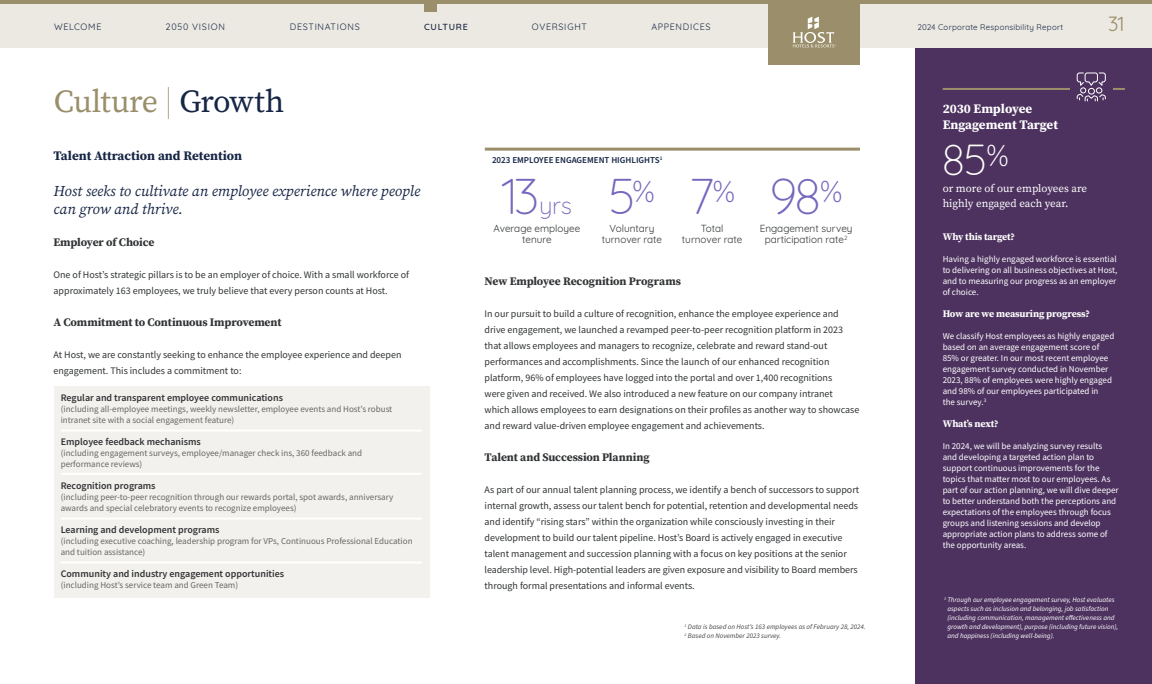
<style>
.page{position:relative;width:1152px;height:684px;background:#fff}
.page>*{position:absolute;margin:0;border:0;box-sizing:border-box;transform-origin:0 0}
.t1{font:300 50px "Quicksand";color:#7567bd}
.t2{font:300 43.2px "Quicksand";color:#fff}
.t3{font:32px "Source Serif Pro";letter-spacing:-.02em;color:#9a8f6a}
.t4{font:300 24px "Quicksand";color:#7567bd}
.t5{font:20px "Quicksand";color:#9a8f6a}
.t6{font:italic 15px/18px "Source Serif Pro";color:#172645}
.t7{font:700 13px/16px "Source Serif Pro";color:#fff}
.t8{font:700 13px "Source Serif Pro";color:#172645}
.t9{font:700 11.5px "Source Serif Pro";letter-spacing:-.015em;color:#313335}
.t10{font:11px/15px "Source Serif Pro";letter-spacing:-.005em;color:#fff}
.t11{font:10px/16px "Source Sans Pro";color:#313335}
.t12{font:600 10px "Source Sans Pro";color:#313335}
.t13{font:10px/11px "Quicksand";color:#313335;text-align:center}
.t14{font:700 10px "Source Serif Pro";letter-spacing:-.015em;color:#fff}
.t15{font:9px/11px "Source Sans Pro";color:#fff}
.t16{font:9px/11px "Source Sans Pro";color:#676767}
.t17{font:9px "Quicksand";letter-spacing:.075em;color:#172645}
.t18{font:600 9px "Source Sans Pro";color:#172645}
.t19{font:500 9px "Quicksand";letter-spacing:.08em;color:#172645}
.t20{font:8px "Quicksand";letter-spacing:.03em;color:#172645}
.t21{font:italic 7px/9px "Source Sans Pro";color:#fff}
.t22{font:italic 7px/9px "Source Sans Pro";color:#464749}
.s1{font-weight:200}
.s2{color:#172645}
.s3{font-size:50px}
</style>
<div class="page">
<div style="left:54px;top:386px;width:375px;height:212px;background:#f3f1ed"></div>
<div style="left:915px;top:47px;width:237px;height:637px;background:#4d325f"></div>
<hr style="left:943px;top:88px;width:182px;height:2px;background:#9a8f6a">
<div style="left:1070px;top:85px;width:42px;height:10px;background:#4d325f"></div>
<hr style="left:61px;top:430px;width:361px;height:2px;background:#fff">
<hr style="left:61px;top:473px;width:361px;height:2px;background:#fff">
<hr style="left:61px;top:518px;width:361px;height:2px;background:#fff">
<hr style="left:61px;top:562px;width:361px;height:2px;background:#fff">
<hr style="left:485px;top:148px;width:375px;height:3px;background:#9a8f6a">
<svg style="left:1076px;top:72px;width:30px;height:30px"></svg>
<hr style="left:0;top:0;width:1152px;height:4px;background:#9a8f6a">
<div style="left:0;top:4px;width:1152px;height:43px;background:#ebe9e1"></div>
<div style="left:768px;top:0;width:92px;height:64px;background:#9a8f6a"></div>
<svg style="left:793px;top:17px;width:43px;height:30px"></svg>
<div style="left:424px;top:1px;width:13px;height:11px;background:#9a8f6a"></div>
<p class="t17" style="left:54px;top:20px;width:49px">WELCOME</p>
<p class="t17" style="left:166px;top:20px;width:61px">2050 VISION</p>
<p class="t17" style="left:290px;top:20px;width:72px">DESTINATIONS</p>
<p class="t19" style="left:424px;top:20px;width:45px">CULTURE</p>
<p class="t17" style="left:532px;top:20px;width:56px">OVERSIGHT</p>
<p class="t17" style="left:651px;top:20px;width:61px">APPENDICES</p>
<p class="t20" style="left:917px;top:21px;width:147px">2024 Corporate Responsibility Report</p>
<h3 class="t5" style="left:1108px;top:8px;width:18px">31</h3>
<h3 class="t3" style="left:54px;top:80px;width:232px">Culture <span class="s1">|</span> <span class="s2">Growth</span></h3>
<h3 class="t7" style="left:943px;top:100px;width:117px">2030 Employee<br>Engagement Target</h3>
<h3 class="t8" style="left:54px;top:146px;width:190px">Talent Attraction and Retention</h3>
<h2 class="t2" style="left:941px;top:126px;width:69px">85<sup>%</sup></h2>
<h3 class="t6" style="left:54px;top:181px;width:368px">Host seeks to cultivate an employee experience where people can grow and thrive.</h3>
<p class="t9" style="left:54px;top:234px;width:102px">Employer of Choice</p>
<p class="t11" style="left:54px;top:266px;width:357px">One of Host’s strategic pillars is to be an employer of choice. With a small workforce of approximately 163 employees, we truly believe that every person counts at Host.</p>
<p class="t9" style="left:54px;top:314px;width:229px">A Commitment to Continuous Improvement</p>
<p class="t11" style="left:54px;top:346px;width:350px">At Host, we are constantly seeking to enhance the employee experience and deepen engagement. This includes a commitment to:</p>
<p class="t12" style="left:61px;top:391px;width:224px">Regular and transparent employee communications</p>
<p class="t16" style="left:61px;top:403px;width:333px">(including all-employee meetings, weekly newsletter, employee events and Host’s robust intranet site with a social engagement feature)</p>
<p class="t12" style="left:61px;top:435px;width:142px">Employee feedback mechanisms</p>
<p class="t16" style="left:61px;top:447px;width:303px">(including engagement surveys, employee/manager check ins, 360 feedback and performance reviews)</p>
<p class="t12" style="left:61px;top:479px;width:96px">Recognition programs</p>
<p class="t16" style="left:61px;top:491px;width:334px">(including peer-to-peer recognition through our rewards portal, spot awards, anniversary awards and special celebratory events to recognize employees)</p>
<p class="t12" style="left:61px;top:523px;width:160px">Learning and development programs</p>
<p class="t16" style="left:61px;top:535px;width:353px">(including executive coaching, leadership program for VPs, Continuous Professional Education and tuition assistance)</p>
<p class="t12" style="left:61px;top:567px;width:225px">Community and industry engagement opportunities</p>
<p class="t16" style="left:61px;top:579px;width:179px">(including Host’s service team and Green Team)</p>
<p class="t18" style="left:492px;top:154px;width:172px">2023 EMPLOYEE ENGAGEMENT HIGHLIGHTS<sup>1</sup></p>
<h1 class="t1" style="left:770px;top:157px;width:75px">98<sup>%</sup></h1>
<p class="t13" style="left:760px;top:222px;width:94px">Engagement survey participation rate<sup>2</sup></p>
<h3 class="t4" style="left:502px;top:187px;width:72px"><span class="s3">13</span>yrs</h3>
<p class="t13" style="left:494px;top:222px;width:88px">Average employee tenure</p>
<h1 class="t1" style="left:609px;top:157px;width:48px">5<sup>%</sup></h1>
<p class="t13" style="left:602px;top:222px;width:62px">Voluntary turnover rate</p>
<h1 class="t1" style="left:689px;top:157px;width:48px">7<sup>%</sup></h1>
<p class="t13" style="left:682px;top:222px;width:62px">Total turnover rate</p>
<p class="t10" style="left:943px;top:181px;width:146px">or more of our employees are highly engaged each year.</p>
<p class="t14" style="left:943px;top:230px;width:74px">Why this target?</p>
<p class="t15" style="left:943px;top:253px;width:176px">Having a highly engaged workforce is essential to delivering on all business objectives at Host, and to measuring our progress as an employer of choice.</p>
<p class="t14" style="left:943px;top:307px;width:149px">How are we measuring progress?</p>
<p class="t15" style="left:943px;top:330px;width:173px">We classify Host employees as highly engaged based on an average engagement score of 85% or greater. In our most recent employee engagement survey conducted in November 2023, 88% of employees were highly engaged and 98% of our employees participated in<br>the survey.<sup>3</sup></p>
<p class="t14" style="left:943px;top:417px;width:58px">What’s next?</p>
<p class="t15" style="left:943px;top:440px;width:178px">In 2024, we will be analyzing survey results and developing a targeted action plan to support continuous improvements for the topics that matter most to our employees. As part of our action planning, we will dive deeper to better understand both the perceptions and expectations of the employees through focus groups and listening sessions and develop appropriate action plans to address some of the opportunity areas.</p>
<p class="t9" style="left:485px;top:273px;width:198px">New Employee Recognition Programs</p>
<p class="t11" style="left:485px;top:306px;width:376px">In our pursuit to build a culture of recognition, enhance the employee experience and drive engagement, we launched a revamped peer-to-peer recognition platform in 2023 that allows employees and managers to recognize, celebrate and reward stand-out performances and accomplishments. Since the launch of our enhanced recognition platform, 96% of employees have logged into the portal and over 1,400 recognitions<br>were given and received. We also introduced a new feature on our company intranet which allows employees to earn designations on their profiles as another way to showcase and reward value-driven employee engagement and achievements.</p>
<p class="t9" style="left:485px;top:449px;width:167px">Talent and Succession Planning</p>
<p class="t11" style="left:485px;top:482px;width:376px">As part of our annual talent planning process, we identify a bench of successors to support internal growth, assess our talent bench for potential, retention and developmental needs and identify “rising stars” within the organization while consciously investing in their development to build our talent pipeline. Host’s Board is actively engaged in executive talent management and succession planning with a focus on key positions at the senior leadership level. High-potential leaders are given exposure and visibility to Board members through formal presentations and informal events.</p>
<p class="t22" style="left:684px;top:623px;width:183px"><sup>1</sup> Data is based on Host’s 163 employees as of February 28, 2024.<br><sup>2</sup> Based on November 2023 survey.</p>
<p class="t21" style="left:947px;top:595px;width:172px;text-indent:-3px"><sup>3</sup> Through our employee engagement survey, Host evaluates aspects such as inclusion and belonging, job satisfaction (including communication, management effectiveness and growth and development), purpose (including future vision), and happiness (including well-being).</p>
</div>
